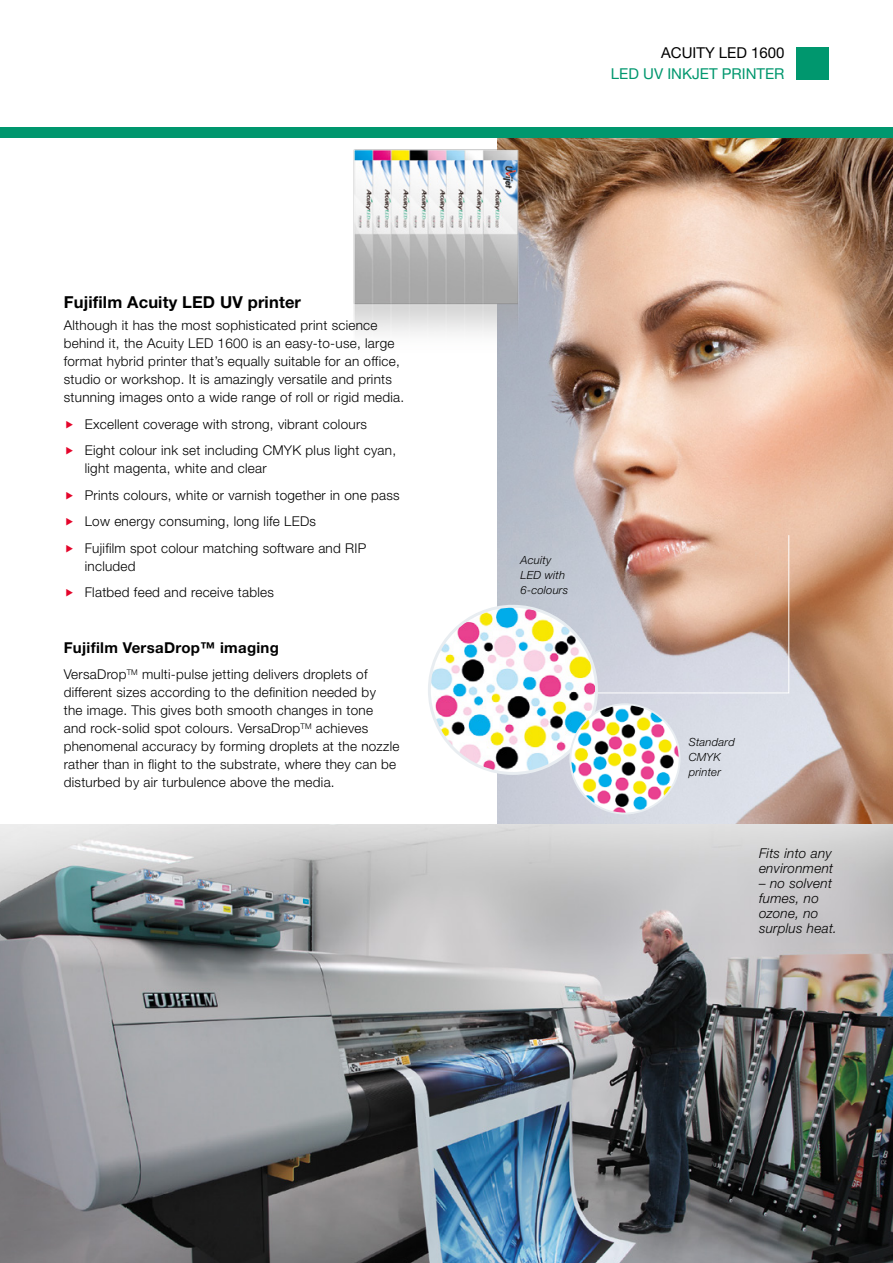
<style>
.page{position:relative;width:893px;height:1263px;background:#fff}
.page>*{position:absolute;margin:0;border:0;box-sizing:border-box;transform-origin:0 0}
.t1{font:700 16.5px "Helvetica Neue LT Pro";letter-spacing:.01em;color:#000}
.t2{font:700 15px "Helvetica Neue LT Pro";letter-spacing:.02em;color:#000}
.t3{font:15px "Helvetica Neue LT Pro";color:#00976e}
.t4{font:15px "Helvetica Neue LT Pro";color:#000}
.t5{font:300 13.5px/18px "Helvetica Neue LT Pro";letter-spacing:.02em;color:#000}
.t6{font:italic 300 13.5px/15px "Helvetica Neue LT Pro";letter-spacing:.02em;color:#000}
.t7{font:italic 300 11.25px/15px "Helvetica Neue LT Pro";letter-spacing:.02em;color:#000}
</style>
<div class="page">
<img style="left:497px;top:138px;width:396px;height:687px">
<img style="left:353px;top:148px;width:167px;height:211px">
<div style="left:0;top:128px;width:893px;height:10px;background:#00976e"></div>
<div style="left:796px;top:47px;width:33px;height:33px;background:#00976e"></div>
<img style="left:0;top:825px;width:893px;height:438px">
<svg style="left:585px;top:534px;width:204px;height:160px;background:#cfb6ae"></svg>
<img style="left:429px;top:606px;width:167px;height:167px;border-radius:84px">
<img style="left:570px;top:704px;width:110px;height:109px;border-radius:55px">
<div style="left:569px;top:703px;width:112px;height:111px;border:2px solid #e8edf1;border-radius:50%"></div>
<p class="t1" style="left:64px;top:292px;width:239px">Fujifilm Acuity LED UV printer</p>
<p class="t5" style="left:64px;top:316px;width:342px">Although it has the most sophisticated print science behind it, the Acuity LED 1600 is an easy-to-use, large format hybrid printer that’s equally suitable for an office, studio or workshop. It is amazingly versatile and prints stunning images onto a wide range of roll or rigid media.</p>
<p class="t5" style="left:85px;top:411px;width:313px;line-height:26.5px">Excellent coverage with strong, vibrant colours<br>Eight colour ink set including CMYK plus light cyan,</p>
<p class="t5" style="left:85px;top:455px;width:316px;line-height:26.5px">light magenta, white and clear<br>Prints colours, white or varnish together in one pass Low energy consuming, long life LEDs<br>Fujifilm spot colour matching software and RIP</p>
<p class="t5" style="left:85px;top:553px;width:191px;line-height:26.5px">included<br>Flatbed feed and receive tables</p>
<p class="t2" style="left:64px;top:638px;width:217px">Fujifilm VersaDrop™ imaging</p>
<p class="t5" style="left:64px;top:665px;width:337px">VersaDrop<sup>TM</sup> multi-pulse jetting delivers droplets of different sizes according to the definition needed by<br>the image. This gives both smooth changes in tone<br>and rock-solid spot colours. VersaDrop<sup>TM</sup> achieves phenomenal accuracy by forming droplets at the nozzle rather than in flight to the substrate, where they can be disturbed by air turbulence above the media.</p>
<p class="t4" style="left:661px;top:43px;width:125px">ACUITY LED 1600</p>
<p class="t3" style="left:611px;top:64px;width:175px">LED UV INKJET PRINTER</p>
<p class="t7" style="left:520px;top:552px;width:49px">Acuity<br>LED with<br>6-colours</p>
<p class="t7" style="left:689px;top:734px;width:48px">Standard<br>CMYK printer</p>
<p class="t6" style="left:759px;top:845px;width:76px">Fits into any environment</p>
<p class="t6" style="left:759px;top:875px;width:79px">– no solvent fumes, no ozone, no surplus heat.</p>
</div>
